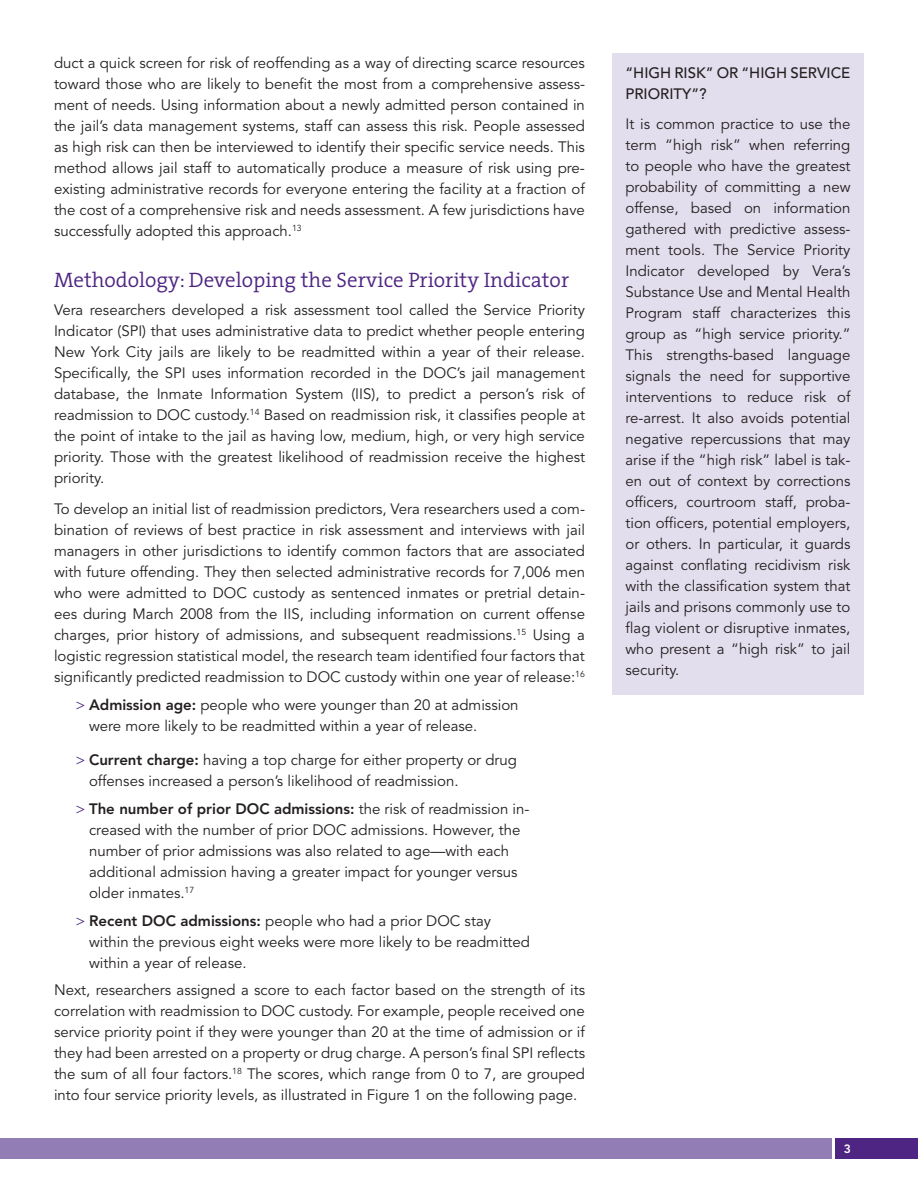
<style>
.page{position:relative;width:918px;height:1188px;background:#fff}
.page>*{position:absolute;margin:0;border:0;box-sizing:border-box;transform-origin:0 0}
.Heading{font:300 21px "The Serif";color:#4e2582}
.Body{font:15px/21px "Avenir LT Std";color:#231f20;text-align:justify}
.Body_-_bullets{font:15px/21px "Avenir LT Std";color:#231f20}
.Body-2{font:500 15px/21px "Avenir LT Std";color:#231f20}
.t1{font:800 12px "Avenir LT Std";color:#fff}
.s1{color:#4e2582}
.s2{font-weight:800}
</style>
<div class="page">
<div style="left:612px;top:53px;width:252px;height:641px;background:#e3deed"></div>
<div style="left:0;top:1138px;width:832px;height:20px;background:#927eb4"></div>
<div style="left:836px;top:1138px;width:82px;height:20px;background:#4e2582"></div>
<p class="Body" style="left:54px;top:53px;width:533px">duct a quick screen for risk of reoffending as a way of directing scarce resources toward those who are likely to benefit the most from a comprehensive assess&shy;ment of needs. Using information about a newly admitted person contained in the jail’s data management systems, staff can assess this risk. People assessed as high risk can then be interviewed to identify their specific service needs. This method allows jail staff to automatically produce a measure of risk using pre&shy;existing administrative records for everyone entering the facility at a fraction of the cost of a comprehensive risk and needs assessment. A few jurisdictions have successfully adopted this approach.<sup>13</sup></p>
<p class="Heading" style="left:54px;top:267px;width:517px">Methodology: Developing the Service Priority Indicator</p>
<p class="Body" style="left:54px;top:300px;width:533px">Vera researchers developed a risk assessment tool called the Service Priority Indicator (SPI) that uses administrative data to predict whether people entering New York City jails are likely to be readmitted within a year of their release.<br>Specifically, the SPI uses information recorded in the DOC’s jail management database, the Inmate Information System (IIS), to predict a person’s risk of readmission to DOC custody.<sup>14</sup> Based on readmission risk, it classifies people at the point of intake to the jail as having low, medium, high, or very high service priority. Those with the greatest likelihood of readmission receive the highest priority.</p>
<p class="Body" style="left:54px;top:499px;width:533px">To develop an initial list of readmission predictors, Vera researchers used a com&shy;bination of reviews of best practice in risk assessment and interviews with jail managers in other jurisdictions to identify common factors that are associated with future offending. They then selected administrative records for 7,006 men who were admitted to DOC custody as sentenced inmates or pretrial detain&shy;ees during March 2008 from the IIS, including information on current offense charges, prior history of admissions, and subsequent readmissions.<sup>15</sup> Using a logistic regression statistical model, the research team identified four factors that significantly predicted readmission to DOC custody within one year of release:<sup>16</sup></p>
<p class="Body_-_bullets" style="left:89px;top:694px;width:431px;text-indent:-14px"><span class="s1">&gt;</span> <span class="s2">Admission age:</span> people who were younger than 20 at admission were more likely to be readmitted within a year of release.</p>
<p class="Body_-_bullets" style="left:89px;top:750px;width:430px;text-indent:-14px"><span class="s1">&gt;</span> <span class="s2">Current charge:</span> having a top charge for either property or drug offenses increased a person’s likelihood of readmission.</p>
<p class="Body_-_bullets" style="left:89px;top:799px;width:442px;text-indent:-14px"><span class="s1">&gt;</span> <span class="s2">The number of prior DOC admissions:</span> the risk of readmission in&shy;creased with the number of prior DOC admissions. However, the number of prior admissions was also related to age—with each additional admission having a greater impact for younger versus older inmates.<sup>17</sup></p>
<p class="Body_-_bullets" style="left:89px;top:910px;width:443px;text-indent:-14px"><span class="s1">&gt;</span> <span class="s2">Recent DOC admissions:</span> people who had a prior DOC stay within the previous eight weeks were more likely to be readmitted within a year of release.</p>
<p class="Body" style="left:54px;top:980px;width:533px">Next, researchers assigned a score to each factor based on the strength of its correlation with readmission to DOC custody. For example, people received one service priority point if they were younger than 20 at the time of admission or if they had been arrested on a property or drug charge. A person’s final SPI reflects the sum of all four factors.<sup>18</sup> The scores, which range from 0 to 7, are grouped into four service priority levels, as illustrated in Figure 1 on the following page.</p>
<p class="Body-2" style="left:626px;top:62px;width:226px">“HIGH RISK” OR “HIGH SERVICE<br>PRIORITY”?</p>
<p class="Body" style="left:626px;top:114px;width:227px">It is common practice to use the term “high risk” when referring to people who have the greatest probability of committing a new offense, based on information gathered with predictive assess&shy;ment tools. The Service Priority Indicator developed by Vera’s Substance Use and Mental Health Program staff characterizes this group as “high service priority.” This strengths-based language signals the need for supportive interventions to reduce risk of re-arrest. It also avoids potential negative repercussions that may arise if the “high risk” label is tak&shy;en out of context by corrections officers, courtroom staff, proba&shy;tion officers, potential employers, or others. In particular, it guards against conflating recidivism risk with the classification system that jails and prisons commonly use to flag violent or disruptive inmates, who present a “high risk” to jail security.</p>
<p class="t1" style="left:844px;top:1141px;width:9px">3</p>
</div>
